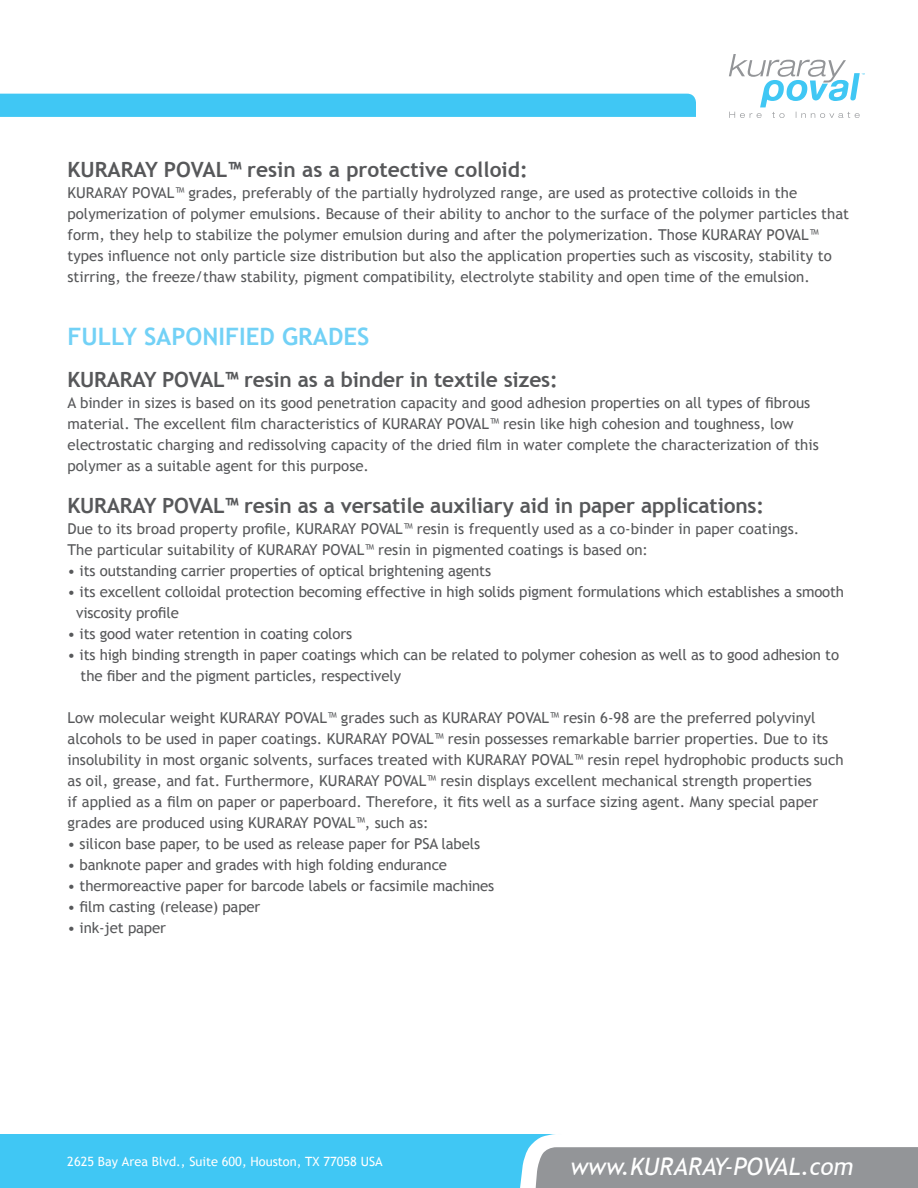
<style>
.page{position:relative;width:918px;height:1188px;background:#fff}
.page>*{position:absolute;margin:0;border:0;box-sizing:border-box;transform-origin:0 0}
.t1{font:italic 24px "Trebuchet MS";color:#fff}
.t2{font:700 24px "Trebuchet MS";color:#72d1f6}
.t3{font:700 21px "Trebuchet MS";letter-spacing:-.01em;color:#57585a}
.t4{font:15px/21px "Trebuchet MS";color:#57585a}
.t5{font:12.75px "Trebuchet MS";color:#fff}
</style>
<div class="page">
<svg style="left:0;top:1134px;width:918px;height:54px;background:#6fbdd8"></svg>
<svg style="left:729px;top:54px;width:136px;height:64px"></svg>
<div style="left:0;top:94px;width:696px;height:23px;background:#40c7f4"></div>
<p class="t3" style="left:68px;top:157px;width:462px">KURARAY POVAL™ resin as a protective colloid:</p>
<p class="t4" style="left:68px;top:183px;width:783px">KURARAY POVAL™ grades, preferably of the partially hydrolyzed range, are used as protective colloids in the polymerization of polymer emulsions. Because of their ability to anchor to the surface of the polymer particles that form, they help to stabilize the polymer emulsion during and after the polymerization. Those KURARAY POVAL™ types influence not only particle size distribution but also the application properties such as viscosity, stability to stirring, the freeze/thaw stability, pigment compatibility, electrolyte stability and open time of the emulsion.</p>
<p class="t2" style="left:68px;top:322px;width:303px">FULLY SAPONIFIED GRADES</p>
<p class="t3" style="left:68px;top:367px;width:492px">KURARAY POVAL™ resin as a binder in textile sizes:</p>
<p class="t4" style="left:68px;top:393px;width:753px">A binder in sizes is based on its good penetration capacity and good adhesion properties on all types of fibrous material. The excellent film characteristics of KURARAY POVAL™ resin like high cohesion and toughness, low electrostatic charging and redissolving capacity of the dried film in water complete the characterization of this polymer as a suitable agent for this purpose.</p>
<p class="t3" style="left:68px;top:493px;width:698px">KURARAY POVAL™ resin as a versatile auxiliary aid in paper applications:</p>
<p class="t4" style="left:68px;top:519px;width:733px">Due to its broad property profile, KURARAY POVAL™ resin is frequently used as a co-binder in paper coatings.<br>The particular suitability of KURARAY POVAL™ resin in pigmented coatings is based on:</p>
<p class="t4" style="left:68px;top:561px;width:425px">• its outstanding carrier properties of optical brightening agents</p>
<p class="t4" style="left:76px;top:582px;width:769px;text-indent:-9px">• its excellent colloidal protection becoming effective in high solids pigment formulations which establishes a smooth viscosity profile</p>
<p class="t4" style="left:68px;top:624px;width:286px">• its good water retention in coating colors</p>
<p class="t4" style="left:81px;top:645px;width:760px;text-indent:-13px">• its high binding strength in paper coatings which can be related to polymer cohesion as well as to good adhesion to the fiber and the pigment particles, respectively</p>
<p class="t4" style="left:68px;top:708px;width:778px">Low molecular weight KURARAY POVAL™ grades such as KURARAY POVAL™ resin 6-98 are the preferred polyvinyl alcohols to be used in paper coatings. KURARAY POVAL™ resin possesses remarkable barrier properties. Due to its insolubility in most organic solvents, surfaces treated with KURARAY POVAL™ resin repel hydrophobic products such as oil, grease, and fat. Furthermore, KURARAY POVAL™ resin displays excellent mechanical strength properties<br>if applied as a film on paper or paperboard. Therefore, it fits well as a surface sizing agent. Many special paper grades are produced using KURARAY POVAL™, such as:</p>
<p class="t4" style="left:68px;top:834px;width:414px">• silicon base paper, to be used as release paper for PSA labels</p>
<p class="t4" style="left:68px;top:855px;width:381px">• banknote paper and grades with high folding endurance</p>
<p class="t4" style="left:68px;top:876px;width:428px">• thermoreactive paper for barcode labels or facsimile machines</p>
<p class="t4" style="left:68px;top:897px;width:194px">• film casting (release) paper</p>
<p class="t4" style="left:68px;top:918px;width:100px">• ink-jet paper</p>
<p class="t5" style="left:67px;top:1154px;width:317px">2625 Bay Area Blvd., Suite 600, Houston, TX 77058 USA</p>
<h1 class="t1" style="left:570px;top:1152px;width:285px">www.KURARAY-POVAL.com</h1>
</div>
